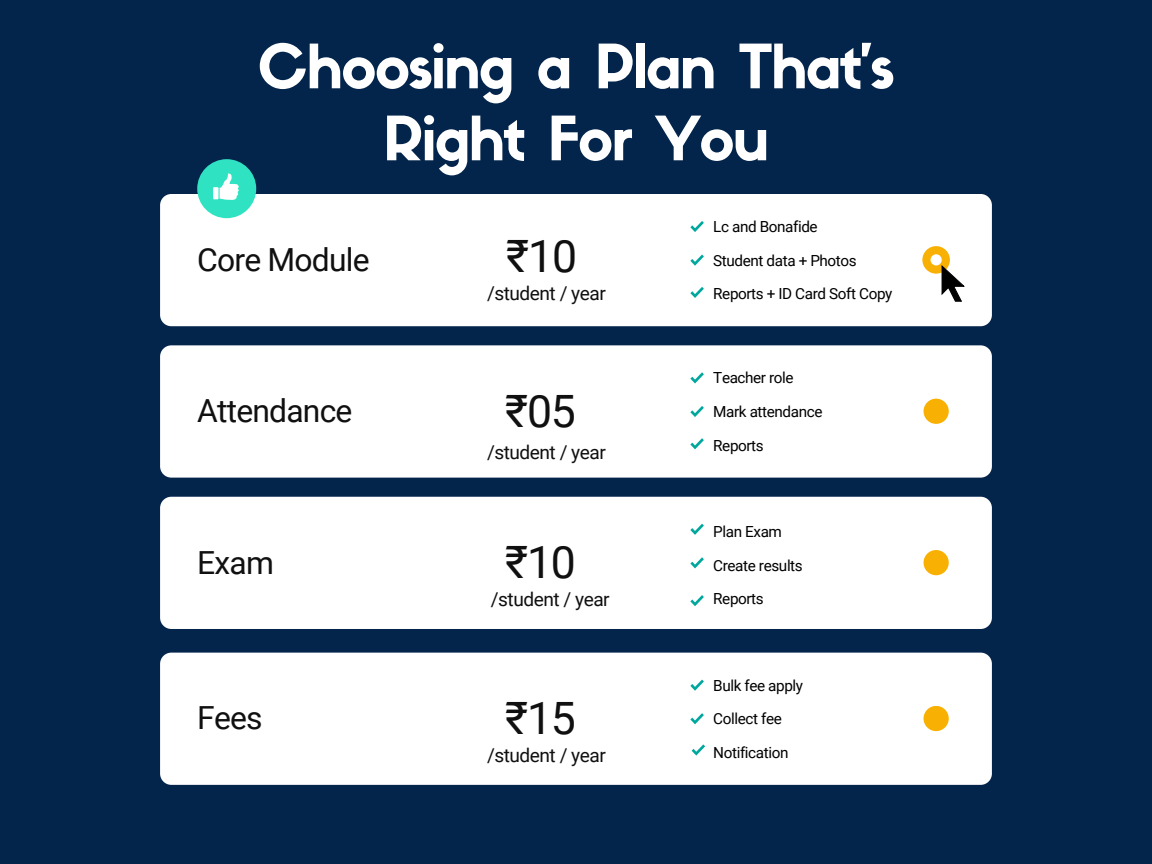
<style>
.page{position:relative;width:1152px;height:864px;background:#03244b}
.page>*{position:absolute;margin:0;border:0;box-sizing:border-box;transform-origin:0 0}
.t1{font:60px/72px "Sifonn Basic";letter-spacing:-.025em;color:#fff;text-align:center}
.t2{font:44.55px "Roboto";letter-spacing:-.025em;color:#101010}
.t3{font:31.8px "Roboto";letter-spacing:-.025em;color:#101010}
.t4{font:19.05px "Roboto";letter-spacing:-.025em;color:#101010}
.t5{font:15.3px "Roboto";letter-spacing:-.025em;color:#000}
</style>
<div class="page">
<div style="left:160px;top:194px;width:832px;height:132px;background:#fff;border-radius:11px"></div>
<div style="left:160px;top:345px;width:832px;height:133px;background:#fff;border-radius:11px"></div>
<div style="left:160px;top:497px;width:832px;height:132px;background:#fff;border-radius:11px"></div>
<div style="left:197px;top:159px;width:59px;height:59px;background:#2fe3c2;border-radius:50%"></div>
<div style="left:922px;top:246px;width:28px;height:28px;background:#f8b102;border-radius:50%"></div>
<div style="left:924px;top:399px;width:25px;height:25px;background:#f8b102;border-radius:50%"></div>
<div style="left:924px;top:550px;width:25px;height:25px;background:#f8b102;border-radius:50%"></div>
<div style="left:931px;top:254px;width:11px;height:11px;background:#fff;border-radius:50%"></div>
<svg style="left:690px;top:221px;width:14px;height:11px"></svg>
<svg style="left:690px;top:372px;width:14px;height:11px"></svg>
<svg style="left:690px;top:524px;width:14px;height:11px"></svg>
<svg style="left:690px;top:255px;width:14px;height:11px"></svg>
<svg style="left:690px;top:406px;width:14px;height:11px"></svg>
<svg style="left:690px;top:557px;width:14px;height:11px"></svg>
<svg style="left:690px;top:287px;width:14px;height:11px"></svg>
<svg style="left:690px;top:438px;width:14px;height:11px"></svg>
<svg style="left:690px;top:595px;width:14px;height:11px"></svg>
<svg style="left:220px;top:173px;width:19px;height:27px"></svg>
<div style="left:213px;top:187px;width:6px;height:12px;background:#fff"></div>
<svg style="left:942px;top:265px;width:22px;height:36px"></svg>
<div style="left:160px;top:653px;width:832px;height:132px;background:#fff;border-radius:11px"></div>
<div style="left:924px;top:706px;width:25px;height:25px;background:#f8b102;border-radius:50%"></div>
<svg style="left:690px;top:680px;width:14px;height:11px"></svg>
<svg style="left:690px;top:713px;width:14px;height:11px"></svg>
<svg style="left:692px;top:744px;width:13px;height:12px"></svg>
<h1 class="t1" style="left:257px;top:37px;width:639px">Choosing a Plan That's<br>Right For You</h1>
<h3 class="t3" style="left:197px;top:241px;width:174px">Core Module</h3>
<h3 class="t3" style="left:197px;top:393px;width:157px">Attendance</h3>
<h3 class="t3" style="left:197px;top:544px;width:78px">Exam</h3>
<h2 class="t2" style="left:506px;top:231px;width:72px">₹10</h2>
<p class="t4" style="left:487px;top:283px;width:120px">/student / year</p>
<h2 class="t2" style="left:505px;top:385px;width:72px">₹05</h2>
<p class="t4" style="left:487px;top:441px;width:120px">/student / year</p>
<h2 class="t2" style="left:505px;top:537px;width:72px">₹10</h2>
<p class="t4" style="left:491px;top:589px;width:120px">/student / year</p>
<h3 class="t3" style="left:197px;top:700px;width:67px">Fees</h3>
<h2 class="t2" style="left:505px;top:693px;width:72px">₹15</h2>
<p class="t4" style="left:487px;top:745px;width:120px">/student / year</p>
<p class="t5" style="left:713px;top:218px;width:106px">Lc and Bonafide</p>
<p class="t5" style="left:713px;top:251px;width:145px">Student data + Photos</p>
<p class="t5" style="left:713px;top:285px;width:181px">Reports + ID Card Soft Copy</p>
<p class="t5" style="left:713px;top:369px;width:82px">Teacher role</p>
<p class="t5" style="left:713px;top:403px;width:111px">Mark attendance</p>
<p class="t5" style="left:713px;top:437px;width:52px">Reports</p>
<p class="t5" style="left:713px;top:523px;width:70px">Plan Exam</p>
<p class="t5" style="left:713px;top:556px;width:91px">Create results</p>
<p class="t5" style="left:713px;top:590px;width:52px">Reports</p>
<p class="t5" style="left:713px;top:676px;width:91px">Bulk fee apply</p>
<p class="t5" style="left:713px;top:710px;width:70px">Collect fee</p>
<p class="t5" style="left:713px;top:744px;width:77px">Notification</p>
</div>
